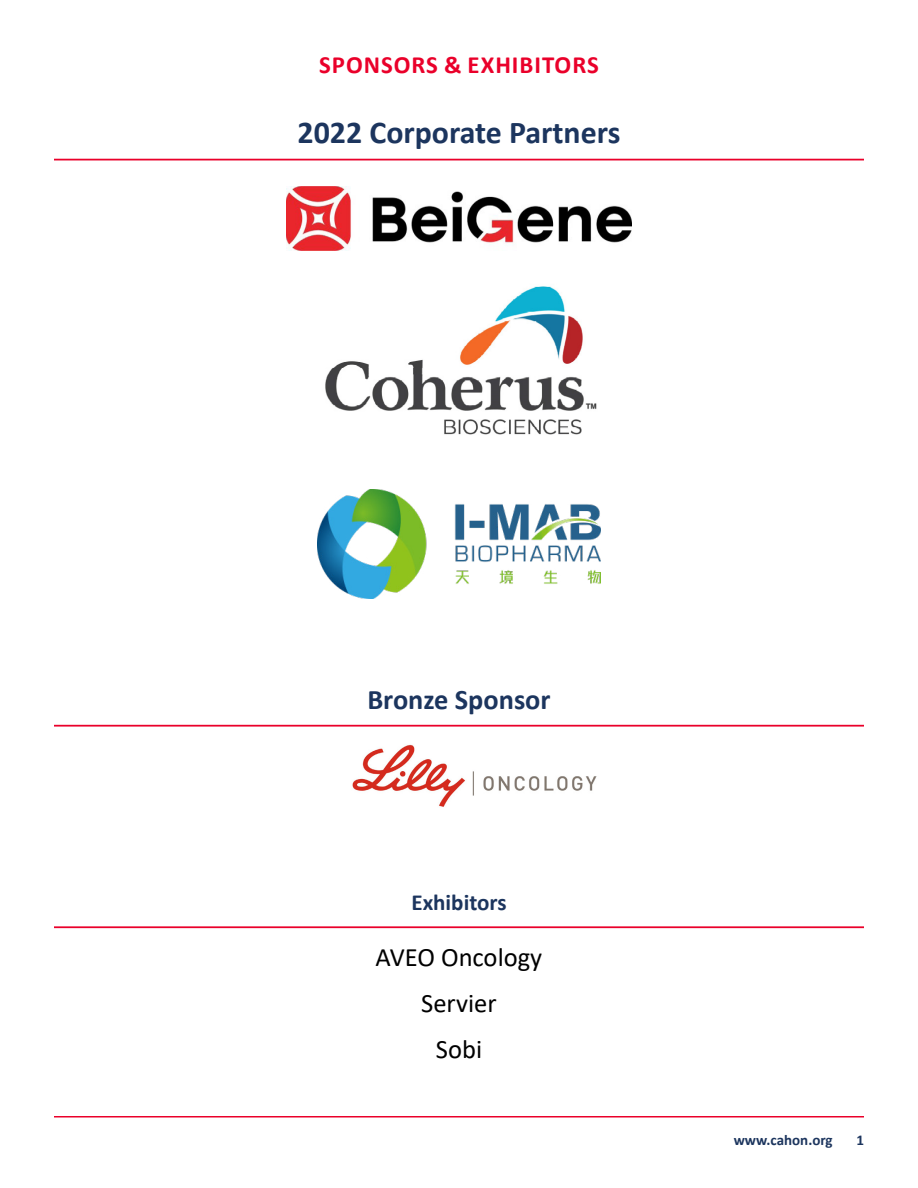
<style>
.page{position:relative;width:918px;height:1188px;background:#fff}
.page>*{position:absolute;margin:0;border:0;box-sizing:border-box;transform-origin:0 0}
._18_-_H1_w_rule{font:700 31.95px "Calibri";color:#1c355e}
._18_-_H1_w_rule-2{font:700 28.35px "Calibri";color:#1c355e}
.t1{font:26.55px "Calibri";color:#000}
._18_-_H2{font:700 24.75px "Calibri";letter-spacing:.04em;color:#ea002a}
._18_-_H1_w_rule-3{font:700 23.1px "Calibri";color:#1c355e}
.t2{font:700 15px "Calibri";color:#1c355e}
</style>
<div class="page">
<hr style="left:54px;top:1116px;width:810px;height:2px;background:#ea002a">
<hr style="left:54px;top:159px;width:810px;height:1px;background:#ea002a">
<hr style="left:54px;top:725px;width:810px;height:2px;background:#ea002a">
<hr style="left:54px;top:926px;width:810px;height:2px;background:#ea002a">
<img style="left:287px;top:187px;width:344px;height:64px">
<img style="left:325px;top:286px;width:272px;height:149px">
<img style="left:317px;top:489px;width:284px;height:110px">
<img style="left:352px;top:744px;width:245px;height:63px">
<p class="_18_-_H2" style="left:319px;top:47px;width:281px">SPONSORS &amp; EXHIBITORS</p>
<p class="_18_-_H1_w_rule" style="left:298px;top:110px;width:324px">2022 Corporate Partners</p>
<p class="_18_-_H1_w_rule-2" style="left:367px;top:679px;width:185px">Bronze Sponsor</p>
<p class="_18_-_H1_w_rule-3" style="left:411px;top:886px;width:97px">Exhibitors</p>
<p class="t1" style="left:376px;top:939px;width:168px">AVEO Oncology</p>
<p class="t1" style="left:421px;top:985px;width:77px">Servier</p>
<p class="t1" style="left:436px;top:1031px;width:48px">Sobi</p>
<p class="t2" style="left:734px;top:1130px;width:100px">www.cahon.org</p>
<p class="t2" style="left:856px;top:1130px;width:9px">1</p>
</div>
